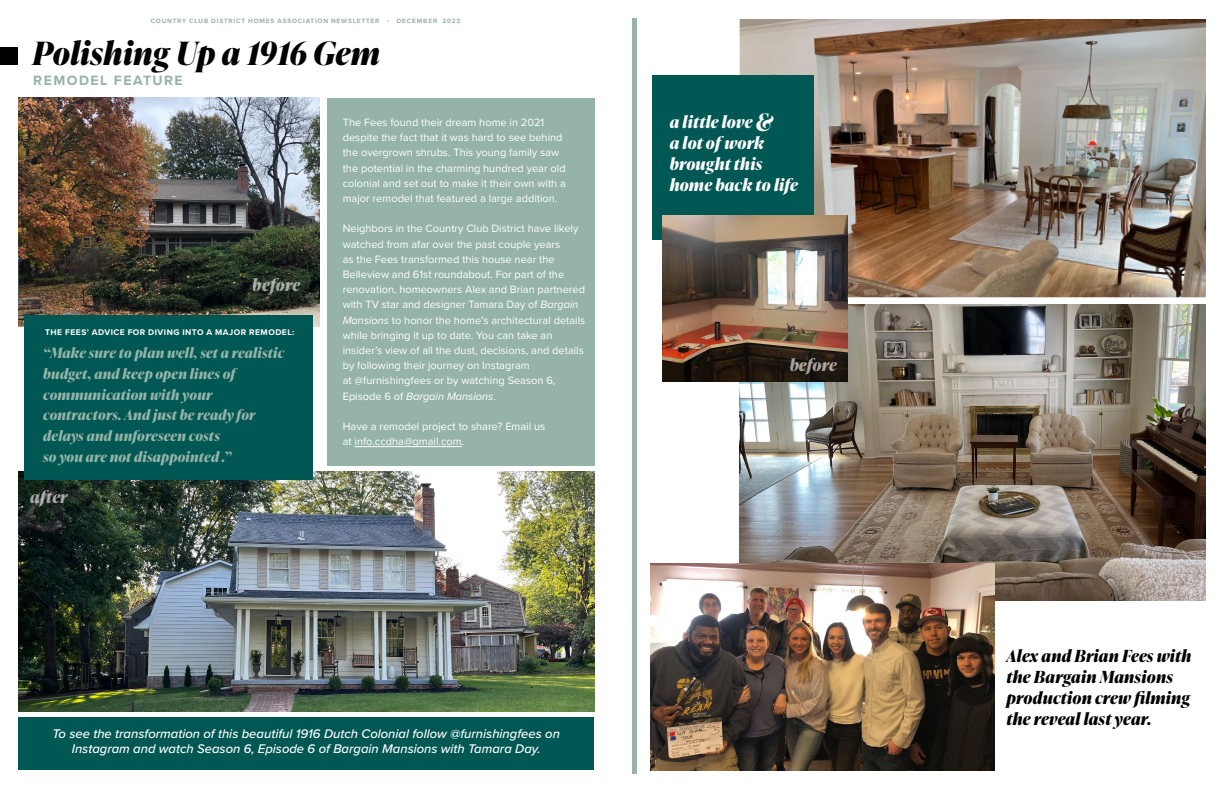
<style>
.page{position:relative;width:1224px;height:792px;background:#fff}
.page>*{position:absolute;margin:0;border:0;box-sizing:border-box;transform-origin:0 0}
.t1{font:italic 700 32px "Ivy Presto Display";letter-spacing:.01em;color:#000}
.t2{font:italic 700 16.6px/21px "Ivy Presto Display";letter-spacing:.01em;color:#000}
.t3{font:italic 700 16.6px/21px "Ivy Presto Display";letter-spacing:.01em;color:#fff}
.t4{font:italic 700 14.1px/20.7px "Ivy Presto Display";letter-spacing:.01em;color:#95b3a7}
.t5{font:700 14px "Proxima Nova";letter-spacing:.105em;color:#95b3a7}
.t6{font:italic 500 13px/15px "Proxima Nova";color:#fff;text-align:center}
.t7{font:11px/15.2px "Proxima Nova";color:#fff}
.t8{font:700 8.5px "Proxima Nova";letter-spacing:.055em;color:#fff}
.t9{font:700 6.5px "Proxima Nova";letter-spacing:.125em;color:#95b3a7}
.s1{font-style:italic}
.s2{font-size:24px}
</style>
<div class="page">
<div style="left:327px;top:98px;width:267px;height:367px;background:#95b3a7"></div>
<div style="left:18px;top:718px;width:576px;height:52px;background:#005753"></div>
<hr style="left:355px;top:446px;width:107px;height:1px;background:#fff">
<img style="left:18px;top:471px;width:576px;height:241px">
<img style="left:18px;top:98px;width:302px;height:229px">
<div style="left:0;top:47px;width:17px;height:17px;background:#000"></div>
<div style="left:632px;top:18px;width:5px;height:756px;background:#95b3a7"></div>
<img style="left:740px;top:19px;width:466px;height:278px">
<img style="left:739px;top:304px;width:467px;height:297px">
<div style="left:652px;top:75px;width:162px;height:164px;background:#005753"></div>
<img style="left:651px;top:564px;width:343px;height:207px">
<img style="left:662px;top:215px;width:185px;height:167px">
<div style="left:24px;top:316px;width:289px;height:164px;background:#005753"></div>
<p class="t9" style="left:151px;top:16px;width:311px">COUNTRY CLUB DISTRICT HOMES ASSOCIATION NEWSLETTER • DECEMBER 2023</p>
<h1 class="t1" style="left:33px;top:30px;width:349px">Polishing Up a 1916 Gem</h1>
<p class="t5" style="left:33px;top:70px;width:151px">REMODEL FEATURE</p>
<h2 class="t3" style="left:253px;top:274px;width:49px">before</h2>
<p class="t8" style="left:45px;top:326px;width:251px">THE FEES’ ADVICE FOR DIVING INTO A MAJOR REMODEL:</p>
<p class="t4" style="left:43px;top:342px;width:243px">“Make sure to plan well, set a realistic budget, and keep open lines of communication with your contractors. And just be ready for delays and unforeseen costs<br>so you are not disappointed .”</p>
<h2 class="t3" style="left:30px;top:486px;width:39px">after</h2>
<p class="t7" style="left:343px;top:114px;width:225px">The Fees found their dream home in 2021 despite the fact that it was hard to see behind the overgrown shrubs. This young family saw the potential in the charming hundred year old colonial and set out to make it their own with a major remodel that featured a large addition.</p>
<p class="t7" style="left:343px;top:221px;width:244px">Neighbors in the Country Club District have likely watched from afar over the past couple years<br>as the Fees transformed this house near the Belleview and 61st roundabout. For part of the renovation, homeowners Alex and Brian partnered with TV star and designer Tamara Day of <span class="s1">Bargain Mansions</span> to honor the home’s architectural details while bringing it up to date. You can take an insider’s view of all the dust, decisions, and details by following their journey on Instagram<br>at @furnishingfees or by watching Season 6, Episode 6 of <span class="s1">Bargain Mansions</span>.</p>
<p class="t7" style="left:343px;top:418px;width:204px">Have a remodel project to share? Email us at info.ccdha@gmail.com.</p>
<h2 class="t3" style="left:670px;top:111px;width:130px">a little love <span class="s2">&amp;<br></span>a lot of work brought this home back to life</h2>
<h2 class="t3" style="left:790px;top:354px;width:49px">before</h2>
<p class="t6" style="left:53px;top:726px;width:509px">To see the transformation of this beautiful 1916 Dutch Colonial follow @furnishingfees on<br>Instagram and watch Season 6, Episode 6 of Bargain Mansions with Tamara Day.</p>
<h2 class="t2" style="left:1007px;top:645px;width:186px">Alex and Brian Fees with the Bargain Mansions production crew filming the reveal last year.</h2>
</div>
